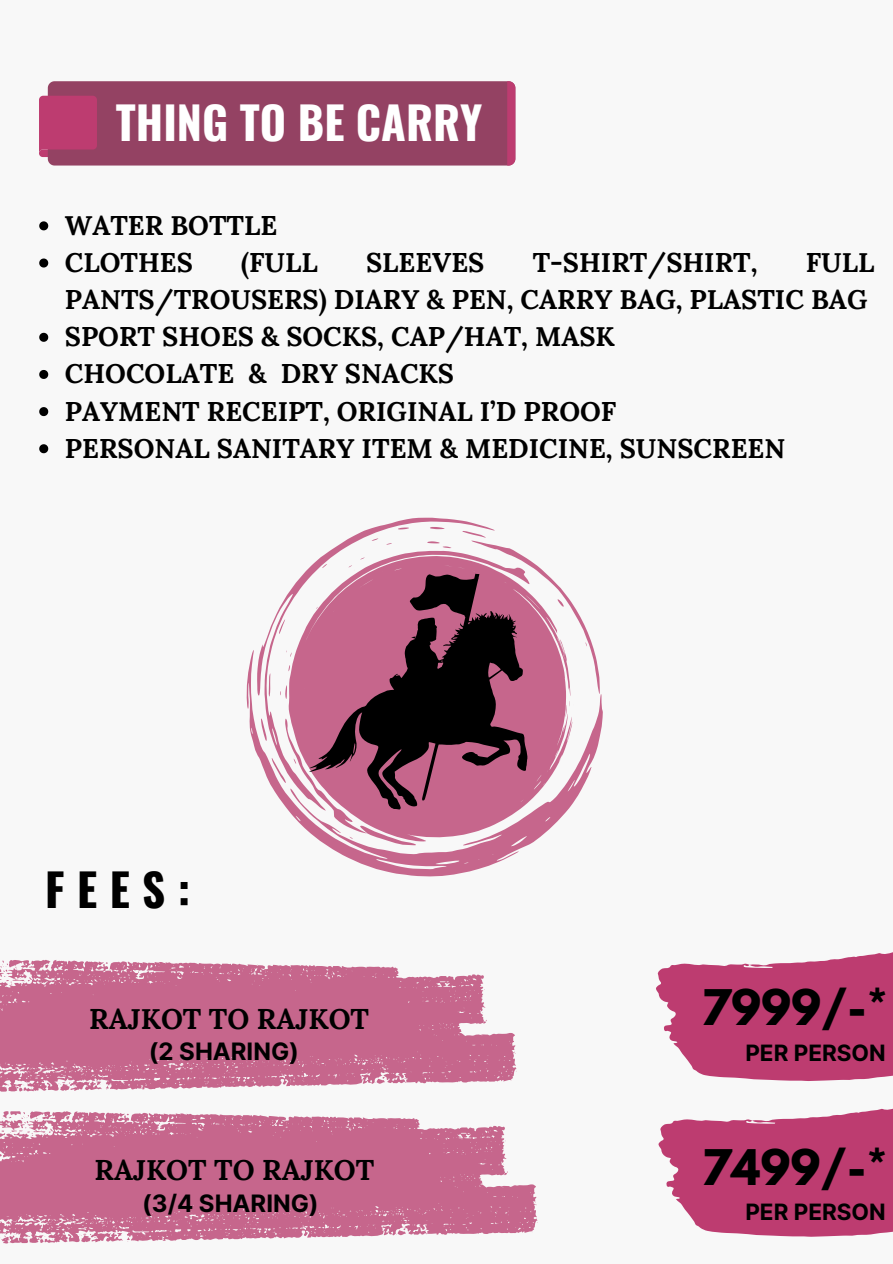
<style>
.page{position:relative;width:893px;height:1264px;background:#fff}
.page>*{position:absolute;margin:0;border:0;box-sizing:border-box;transform-origin:0 0}
.t1{font:700 45px "Oswald";color:#fff}
.t2{font:700 45px "Oswald";color:#000}
.t3{font:700 43.5px "League Spartan";color:#000}
.t4{font:700 28.5px "Lora";color:#000}
.t5{font:700 27px/37.2px "Lora";color:#000}
.t6{font:700 24px "Inter";color:#000}
.t7{font:700 22.5px "Inter";color:#000}
</style>
<div class="page">
<div style="left:0;top:0;width:892px;height:1263px;background:#f8f8f8"></div>
<svg style="left:39px;top:81px;width:476px;height:84px"></svg>
<svg style="left:246px;top:650px;width:356px;height:226px"></svg>
<svg style="left:257px;top:517px;width:237px;height:294px"></svg>
<svg style="left:269px;top:673px;width:1px;height:24px"></svg>
<svg style="left:430px;top:526px;width:16px;height:3px"></svg>
<svg style="left:398px;top:527px;width:11px;height:2px"></svg>
<svg style="left:279px;top:619px;width:6px;height:15px"></svg>
<svg style="left:426px;top:541px;width:25px;height:7px"></svg>
<svg style="left:371px;top:538px;width:7px;height:3px"></svg>
<svg style="left:280px;top:685px;width:7px;height:14px"></svg>
<svg style="left:261px;top:717px;width:155px;height:128px"></svg>
<svg style="left:286px;top:650px;width:2px;height:7px"></svg>
<svg style="left:288px;top:550px;width:284px;height:291px"></svg>
<svg style="left:565px;top:700px;width:9px;height:17px"></svg>
<svg style="left:460px;top:530px;width:139px;height:164px"></svg>
<svg style="left:305px;top:553px;width:249px;height:274px;fill:#c6668c"></svg>
<svg style="left:0;top:959px;width:517px;height:133px;fill:#c6668c"></svg>
<svg style="left:0;top:1111px;width:538px;height:133px;fill:#c6668c"></svg>
<svg style="left:656px;top:952px;width:236px;height:129px"></svg>
<svg style="left:39px;top:221px;width:9px;height:9px"></svg>
<svg style="left:39px;top:258px;width:9px;height:9px"></svg>
<svg style="left:39px;top:333px;width:9px;height:9px"></svg>
<svg style="left:39px;top:370px;width:9px;height:9px"></svg>
<svg style="left:39px;top:407px;width:9px;height:9px"></svg>
<svg style="left:39px;top:444px;width:9px;height:9px"></svg>
<svg style="left:658px;top:1108px;width:234px;height:128px"></svg>
<h1 class="t1" style="left:116px;top:87px;width:368px">THING TO BE CARRY</h1>
<p class="t5" style="left:65px;top:206px;width:214px">WATER BOTTLE<br>CLOTHES</p>
<p class="t5" style="left:241px;top:243px;width:78px">(FULL</p>
<p class="t5" style="left:366px;top:243px;width:120px">SLEEVES</p>
<p class="t5" style="left:532px;top:243px;width:226px">T-SHIRT/SHIRT,</p>
<p class="t5" style="left:65px;top:243px;width:811px;text-indent:741px">FULL<br>PANTS/TROUSERS) DIARY &amp; PEN, CARRY BAG, PLASTIC BAG<br>SPORT SHOES &amp; SOCKS, CAP/HAT, MASK<br>CHOCOLATE &amp; DRY SNACKS<br>PAYMENT RECEIPT, ORIGINAL I’D PROOF<br>PERSONAL SANITARY ITEM &amp; MEDICINE, SUNSCREEN</p>
<h1 class="t2" style="left:45px;top:854px;width:147px">FEES:</h1>
<p class="t4" style="left:89px;top:1000px;width:281px">RAJKOT TO RAJKOT</p>
<p class="t6" style="left:149px;top:1037px;width:152px">(2 SHARING)</p>
<p class="t4" style="left:94px;top:1151px;width:281px">RAJKOT TO RAJKOT</p>
<p class="t6" style="left:142px;top:1188px;width:178px">(3/4 SHARING)</p>
<h2 class="t3" style="left:701px;top:985px;width:188px">7999/-*</h2>
<p class="t7" style="left:745px;top:1038px;width:142px">PER PERSON</p>
<h2 class="t3" style="left:701px;top:1145px;width:187px">7499/-*</h2>
<p class="t7" style="left:745px;top:1197px;width:142px">PER PERSON</p>
</div>
